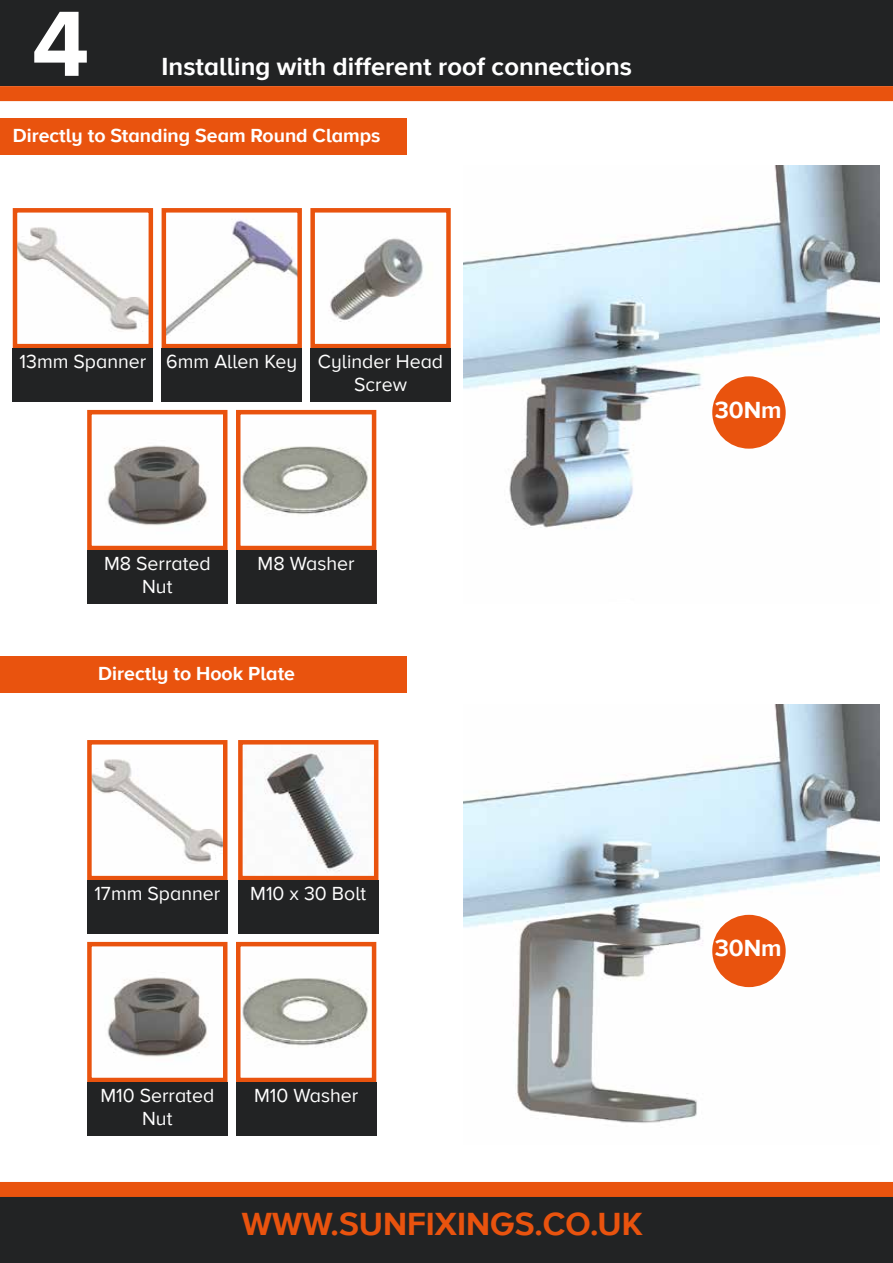
<style>
.page{position:relative;width:893px;height:1263px;background:#fff}
.page>*{position:absolute;margin:0;border:0;box-sizing:border-box;transform-origin:0 0}
.t1{font:700 96px "Proxima Nova A";color:#fff}
.t2{font:700 33px "Proxima Nova A";color:#e9530e}
.t3{font:700 25.5px "Proxima Nova A";color:#fff}
.t4{font:700 24px "Proxima Nova A";color:#fff}
.t5{font:19.5px/23.4px "Proxima Nova A";color:#fff;text-align:center}
.t6{font:700 19.5px "Proxima Nova A";color:#fff}
</style>
<div class="page">
<div style="left:0;top:0;width:893px;height:86px;background:#222324"></div>
<div style="left:0;top:1195px;width:893px;height:68px;background:#222324"></div>
<div style="left:0;top:1182px;width:893px;height:15px;background:#e9530e"></div>
<div style="left:0;top:86px;width:893px;height:15px;background:#e9530e"></div>
<div style="left:0;top:118px;width:406px;height:37px;background:#e9530e"></div>
<div style="left:0;top:656px;width:406px;height:37px;background:#e9530e"></div>
<img style="left:463px;top:166px;width:416px;height:363px">
<img style="left:463px;top:704px;width:416px;height:419px">
<div style="left:712px;top:376px;width:74px;height:73px;background:#e9530e;border-radius:50%"></div>
<div style="left:712px;top:915px;width:74px;height:72px;background:#e9530e;border-radius:50%"></div>
<img style="left:18px;top:227px;width:130px;height:105px">
<div style="left:13px;top:208px;width:140px;height:140px;border:4px solid #e9530e"></div>
<img style="left:92px;top:759px;width:130px;height:105px">
<div style="left:87px;top:740px;width:140px;height:140px;border:4px solid #e9530e"></div>
<img style="left:167px;top:220px;width:130px;height:115px">
<div style="left:162px;top:208px;width:140px;height:140px;border:4px solid #e9530e"></div>
<img style="left:330px;top:238px;width:94px;height:84px">
<div style="left:310px;top:208px;width:141px;height:140px;border:4px solid #e9530e"></div>
<img style="left:264px;top:751px;width:94px;height:121px">
<div style="left:238px;top:740px;width:140px;height:140px;border:4px solid #e9530e"></div>
<img style="left:107px;top:445px;width:100px;height:81px">
<div style="left:87px;top:410px;width:140px;height:140px;border:4px solid #e9530e"></div>
<img style="left:107px;top:977px;width:100px;height:80px">
<div style="left:87px;top:942px;width:140px;height:140px;border:4px solid #e9530e"></div>
<img style="left:242px;top:446px;width:127px;height:69px">
<div style="left:236px;top:410px;width:140px;height:140px;border:4px solid #e9530e"></div>
<img style="left:242px;top:978px;width:127px;height:68px">
<div style="left:236px;top:942px;width:140px;height:140px;border:4px solid #e9530e"></div>
<div style="left:13px;top:348px;width:140px;height:53px;background:#222324"></div>
<div style="left:87px;top:880px;width:140px;height:53px;background:#222324"></div>
<div style="left:162px;top:348px;width:140px;height:53px;background:#222324"></div>
<div style="left:310px;top:348px;width:141px;height:53px;background:#222324"></div>
<div style="left:238px;top:880px;width:140px;height:53px;background:#222324"></div>
<div style="left:87px;top:550px;width:140px;height:53px;background:#222324"></div>
<div style="left:87px;top:1082px;width:140px;height:53px;background:#222324"></div>
<div style="left:236px;top:550px;width:140px;height:53px;background:#222324"></div>
<div style="left:236px;top:1082px;width:140px;height:53px;background:#222324"></div>
<h1 class="t1" style="left:32px;top:-11px;width:59px">4</h1>
<h3 class="t3" style="left:162px;top:52px;width:472px">Installing with different roof connections</h3>
<p class="t6" style="left:13px;top:124px;width:369px">Directly to Standing Seam Round Clamps</p>
<p class="t5" style="left:20px;top:350px;width:128px">13mm Spanner</p>
<p class="t5" style="left:354px;top:350px;width:91px;text-align:left;text-indent:-188px">6mm Allen Key Cylinder Head<br>Screw</p>
<p class="t5" style="left:104px;top:552px;width:108px">M8 Serrated<br>Nut</p>
<p class="t5" style="left:258px;top:552px;width:99px">M8 Washer</p>
<p class="t6" style="left:98px;top:663px;width:198px">Directly to Hook Plate</p>
<p class="t4" style="left:715px;top:396px;width:68px">30Nm</p>
<p class="t5" style="left:94px;top:882px;width:127px">17mm Spanner</p>
<p class="t5" style="left:250px;top:882px;width:118px">M10 x 30 Bolt</p>
<p class="t5" style="left:100px;top:1084px;width:115px">M10 Serrated<br>Nut</p>
<p class="t5" style="left:254px;top:1084px;width:106px">M10 Washer</p>
<h2 class="t2" style="left:242px;top:1205px;width:402px">WWW.SUNFIXINGS.CO.UK</h2>
<p class="t4" style="left:715px;top:934px;width:68px">30Nm</p>
</div>
